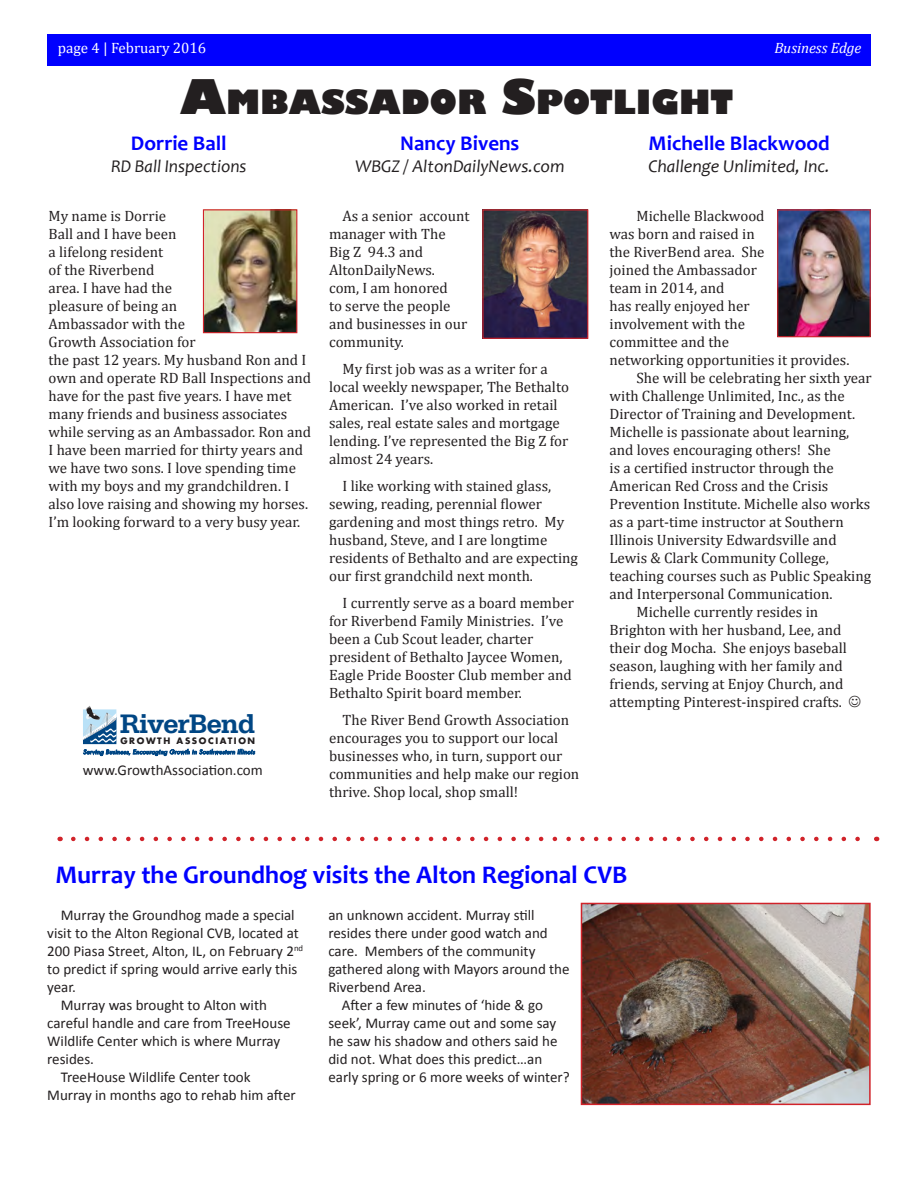
<style>
.page{position:relative;width:918px;height:1188px;background:#fff}
.page>*{position:absolute;margin:0;border:0;box-sizing:border-box;transform-origin:0 0}
.t1{font:800 32.55px "Gill Sans";color:#231f20}
.t2{font:700 28.2px "Serifa";letter-spacing:-.05em;color:#004684}
.Article_headline{font:700 25.5px "Candara";color:#00f}
.Ambassador_name{font:700 21px "Candara";color:#00f}
.Ambassador_company{font:italic 18px "Candara";color:#231f20}
.No_Spacing{font:15px/18px "Cambria";color:#231f20}
.Text_body{font:15px/18px "Cambria";color:#231f20}
.article_copy{font:15px/18px "Calibri";color:#231f20}
.t3{font:15px "Cambria";color:#fff}
.t4{font:italic 15px "Cambria";color:#fff}
.t5{font:700 8.7px "Futura";letter-spacing:.185em;color:#231f20}
.s1{font-size:46.5px}
</style>
<div class="page">
<div style="left:47px;top:34px;width:824px;height:31px;background:#00f"></div>
<img style="left:205px;top:211px;width:90px;height:120px">
<div style="left:203px;top:209px;width:94px;height:124px;border:1px solid #d1232a"></div>
<img style="left:484px;top:211px;width:102px;height:126px">
<div style="left:482px;top:209px;width:106px;height:130px;border:1px solid #d1232a"></div>
<svg style="left:83px;top:706px;width:172px;height:51px"></svg>
<img style="left:779px;top:211px;width:90px;height:124px">
<div style="left:777px;top:209px;width:94px;height:128px;border:1px solid #d1232a"></div>
<svg style="left:73px;top:837px;width:787px;height:4px"></svg>
<img style="left:584px;top:906px;width:284px;height:196px">
<div style="left:581px;top:903px;width:290px;height:202px;border:2px solid #d1232a"></div>
<p class="t3" style="left:58px;top:39px;width:150px">page 4 | February 2016</p>
<p class="t4" style="left:774px;top:37px;width:89px">Business Edge</p>
<p class="t1" style="left:180px;top:81px;width:555px"><span class="s1">A</span>MBASSADOR <span class="s1">S</span>POTLIGHT</p>
<p class="Ambassador_name" style="left:131px;top:130px;width:97px">Dorrie Ball</p>
<p class="Ambassador_company" style="left:111px;top:155px;width:137px">RD Ball Inspections</p>
<p class="Ambassador_name" style="left:649px;top:130px;width:183px">Michelle Blackwood</p>
<p class="Ambassador_company" style="left:649px;top:155px;width:183px">Challenge Unlimited, Inc.</p>
<p class="Ambassador_name" style="left:400px;top:130px;width:121px">Nancy Bivens</p>
<p class="Ambassador_company" style="left:355px;top:155px;width:211px">WBGZ / AltonDailyNews.com</p>
<p class="No_Spacing" style="left:49px;top:207px;width:264px">My name is Dorrie<br>Ball and I have been<br>a lifelong resident<br>of the Riverbend<br>area. I have had the<br>pleasure of being an<br>Ambassador with the<br>Growth Association for<br>the past 12 years. My husband Ron and I own and operate RD Ball Inspections and have for the past five years. I have met many friends and business associates while serving as an Ambassador. Ron and<br>I have been married for thirty years and we have two sons. I love spending time with my boys and my grandchildren. I also love raising and showing my horses.<br>I’m looking forward to a very busy year.</p>
<p class="Text_body" style="left:329px;top:207px;width:142px;text-indent:14px">As a senior account manager with The<br>Big Z 94.3 and<br>AltonDailyNews.<br>com, I am honored<br>to serve the people and businesses in our community.</p>
<p class="Text_body" style="left:329px;top:360px;width:241px;text-indent:14px">My first job was as a writer for a local weekly newspaper, The Bethalto American. I’ve also worked in retail sales, real estate sales and mortgage lending. I’ve represented the Big Z for almost 24 years.</p>
<p class="Text_body" style="left:329px;top:477px;width:250px;text-indent:14px">I like working with stained glass, sewing, reading, perennial flower gardening and most things retro. My husband, Steve, and I are longtime residents of Bethalto and are expecting our first grandchild next month.</p>
<p class="Text_body" style="left:329px;top:594px;width:246px;text-indent:14px">I currently serve as a board member for Riverbend Family Ministries. I’ve been a Cub Scout leader, charter president of Bethalto Jaycee Women, Eagle Pride Booster Club member and Bethalto Spirit board member.</p>
<p class="Text_body" style="left:329px;top:711px;width:252px;text-indent:14px">The River Bend Growth Association encourages you to support our local businesses who, in turn, support our communities and help make our region thrive. Shop local, shop small!</p>
<p class="t2" style="left:120px;top:707px;width:137px">RiverBend</p>
<p class="t5" style="left:120px;top:735px;width:136px">GROWTH ASSOCIATION</p>
<p class="article_copy" style="left:83px;top:762px;width:181px">www.GrowthAssociation.com</p>
<p class="No_Spacing" style="left:610px;top:207px;width:241px;text-indent:27px">Michelle Blackwood<br>was born and raised in<br>the RiverBend area. She<br>joined the Ambassador<br>team in 2014, and<br>has really enjoyed her<br>involvement with the<br>committee and the<br>networking opportunities it provides.</p>
<p class="No_Spacing" style="left:610px;top:369px;width:264px;text-indent:27px">She will be celebrating her sixth year with Challenge Unlimited, Inc., as the Director of Training and Development.<br>Michelle is passionate about learning, and loves encouraging others! She<br>is a certified instructor through the American Red Cross and the Crisis Prevention Institute. Michelle also works as a part-time instructor at Southern Illinois University Edwardsville and Lewis &amp; Clark Community College, teaching courses such as Public Speaking and Interpersonal Communication.</p>
<p class="No_Spacing" style="left:610px;top:603px;width:239px;text-align:center">Michelle currently resides in Brighton with her husband, Lee, and their dog Mocha. She enjoys baseball season, laughing with her family and friends, serving at Enjoy Church, and attempting Pinterest-inspired crafts.</p>
<p class="Article_headline" style="left:55px;top:859px;width:573px">Murray the Groundhog visits the Alton Regional CVB</p>
<p class="article_copy" style="left:47px;top:906px;width:258px;text-indent:14px">Murray the Groundhog made a special visit to the Alton Regional CVB, located at 200 Piasa Street, Alton, IL, on February 2<sup>nd </sup>to predict if spring would arrive early this year.</p>
<p class="article_copy" style="left:47px;top:996px;width:245px;text-indent:14px">Murray was brought to Alton with careful handle and care from TreeHouse<br>Wildlife Center which is where Murray resides.</p>
<p class="article_copy" style="left:47px;top:1068px;width:250px;text-indent:14px">TreeHouse Wildlife Center took<br>Murray in months ago to rehab him after</p>
<p class="article_copy" style="left:328px;top:906px;width:243px">an unknown accident. Murray still resides there under good watch and care. Members of the community gathered along with Mayors around the<br>Riverbend Area.</p>
<p class="article_copy" style="left:328px;top:996px;width:243px;text-indent:14px">After a few minutes of ‘hide &amp; go seek’, Murray came out and some say he saw his shadow and others said he did not. What does this predict…an early spring or 6 more weeks of winter?</p>
</div>
